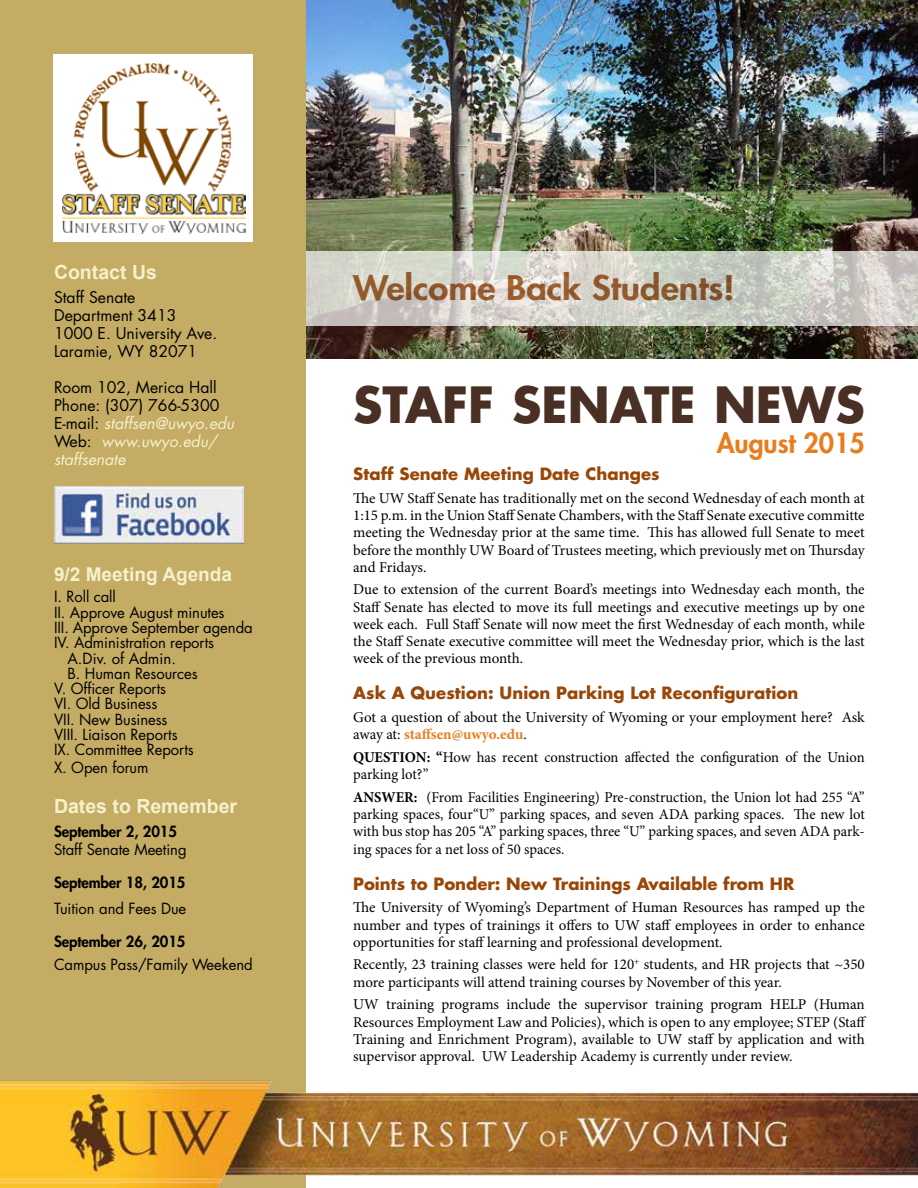
<style>
.page{position:relative;width:918px;height:1188px;background:#fff}
.page>*{position:absolute;margin:0;border:0;box-sizing:border-box;transform-origin:0 0}
.t1{font:700 48.6px "Futura Std";color:#492f24}
.t2{font:800 33px "Futura Std";color:#994708;scale:1.1 1}
.t3{font:800 27px "Futura Std";color:#e87d1e}
.t4{font:700 19.5px "Arial";color:#f6f1cd}
.t5{font:700 19.05px "Arial";color:#f6f1cd}
.t6{font:700 16.5px "Futura Std";letter-spacing:.005em;color:#994708}
.t7{font:15.75px/18px "Futura Std";color:#000}
.t8{font:15px/17.2px "Minion Pro";color:#000;text-align:justify}
.t9{font:15px "Futura Std";letter-spacing:-.005em;color:#000}
.t10{font:800 15px "Futura Std";letter-spacing:-.005em;color:#000}
.s1{font-style:italic;color:#f6f1cd}
.s2{font-weight:700;color:#e87d1e}
.s3{font-weight:700}
</style>
<div class="page">
<div style="left:0;top:0;width:306px;height:1188px;background:#c4ac65"></div>
<div style="left:53px;top:54px;width:200px;height:188px;background:#fff"></div>
<img style="left:62px;top:64px;width:184px;height:170px">
<img style="left:0;top:1080px;width:918px;height:108px">
<img style="left:54px;top:486px;width:190px;height:57px">
<img style="left:306px;top:0;width:612px;height:359px">
<svg style="left:306px;top:252px;width:612px;height:74px;background:#d2d2ca"></svg>
<h3 class="t4" style="left:54px;top:259px;width:104px">Contact Us</h3>
<p class="t7" style="left:54px;top:288px;width:165px">Staff Senate<br>Department 3413<br>1000 E. University Ave.<br>Laramie, WY 82071</p>
<p class="t7" style="left:54px;top:378px;width:182px">Room 102, Merica Hall<br>Phone: (307) 766-5300<br>E-mail: <span class="s1">staffsen@uwyo.edu<br></span>Web: <span class="s1">www.uwyo.edu/ staffsenate</span></p>
<p class="t5" style="left:54px;top:562px;width:180px">9/2 Meeting Agenda</p>
<p class="t9" style="left:54px;top:587px;width:63px">I. Roll call</p>
<p class="t9" style="left:54px;top:603px;width:172px">II. Approve August minutes</p>
<p class="t9" style="left:54px;top:618px;width:200px">III. Approve September agenda</p>
<p class="t9" style="left:54px;top:633px;width:162px">IV. Administration reports</p>
<p class="t9" style="left:68px;top:648px;width:110px">A.Div. of Admin.</p>
<p class="t9" style="left:68px;top:664px;width:132px">B. Human Resources</p>
<p class="t9" style="left:54px;top:679px;width:114px">V. Officer Reports</p>
<p class="t9" style="left:54px;top:694px;width:105px">VI. Old Business</p>
<p class="t9" style="left:54px;top:710px;width:115px">VII. New Business</p>
<p class="t9" style="left:54px;top:725px;width:125px">VIII. Liaison Reports</p>
<p class="t9" style="left:54px;top:740px;width:141px">IX. Committee Reports</p>
<p class="t9" style="left:54px;top:758px;width:96px">X. Open forum</p>
<h3 class="t4" style="left:54px;top:793px;width:185px">Dates to Remember</h3>
<p class="t10" style="left:54px;top:822px;width:124px">September 2, 2015</p>
<p class="t9" style="left:54px;top:840px;width:134px">Staff Senate Meeting</p>
<p class="t10" style="left:54px;top:873px;width:133px">September 18, 2015</p>
<p class="t9" style="left:54px;top:898px;width:134px">Tuition and Fees Due</p>
<p class="t10" style="left:54px;top:932px;width:133px">September 26, 2015</p>
<p class="t9" style="left:54px;top:955px;width:200px">Campus Pass/Family Weekend</p>
<h2 class="t2" style="left:353px;top:267px;width:349px">Welcome Back Students!</h2>
<h1 class="t1" style="left:353px;top:373px;width:513px">STAFF SENATE NEWS</h1>
<h3 class="t3" style="left:717px;top:426px;width:149px">August 2015</h3>
<p class="t6" style="left:353px;top:463px;width:308px">Staff Senate Meeting Date Changes</p>
<p class="t8" style="left:353px;top:489px;width:513px">The UW Staff Senate has traditionally met on the second Wednesday of each month at 1:15 p.m. in the Union Staff Senate Chambers, with the Staff Senate executive committe meeting the Wednesday prior at the same time. This has allowed full Senate to meet before the monthly UW Board of Trustees meeting, which previously met on Thursday and Fridays.</p>
<p class="t8" style="left:353px;top:581px;width:513px">Due to extension of the current Board’s meetings into Wednesday each month, the Staff Senate has elected to move its full meetings and executive meetings up by one week each. Full Staff Senate will now meet the first Wednesday of each month, while the Staff Senate executive committee will meet the Wednesday prior, which is the last week of the previous month.</p>
<p class="t6" style="left:353px;top:682px;width:447px">Ask A Question: Union Parking Lot Reconfiguration</p>
<p class="t8" style="left:353px;top:709px;width:513px">Got a question of about the University of Wyoming or your employment here? Ask away at: <span class="s2">staffsen@uwyo.edu</span>.</p>
<p class="t8" style="left:353px;top:749px;width:513px"><span class="s3">QUESTION: “</span>How has recent construction affected the configuration of the Union parking lot?”</p>
<p class="t8" style="left:353px;top:789px;width:513px"><span class="s3">ANSWER:</span> (From Facilities Engineering) Pre-construction, the Union lot had 255 “A” parking spaces, four“U” parking spaces, and seven ADA parking spaces. The new lot with bus stop has 205 “A” parking spaces, three “U” parking spaces, and seven ADA park&shy;ing spaces for a net loss of 50 spaces.</p>
<p class="t6" style="left:353px;top:873px;width:443px">Points to Ponder: New Trainings Available from HR</p>
<p class="t8" style="left:353px;top:899px;width:513px">The University of Wyoming’s Department of Human Resources has ramped up the number and types of trainings it offers to UW staff employees in order to enhance opportunities for staff learning and professional development.</p>
<p class="t8" style="left:353px;top:956px;width:513px">Recently, 23 training classes were held for 120<sup>+</sup> students, and HR projects that ~350 more participants will attend training courses by November of this year.</p>
<p class="t8" style="left:353px;top:996px;width:515px">UW training programs include the supervisor training program HELP (Human Resources Employment Law and Policies), which is open to any employee; STEP (Staff Training and Enrichment Program), available to UW staff by application and with supervisor approval. UW Leadership Academy is currently under review.</p>
</div>
